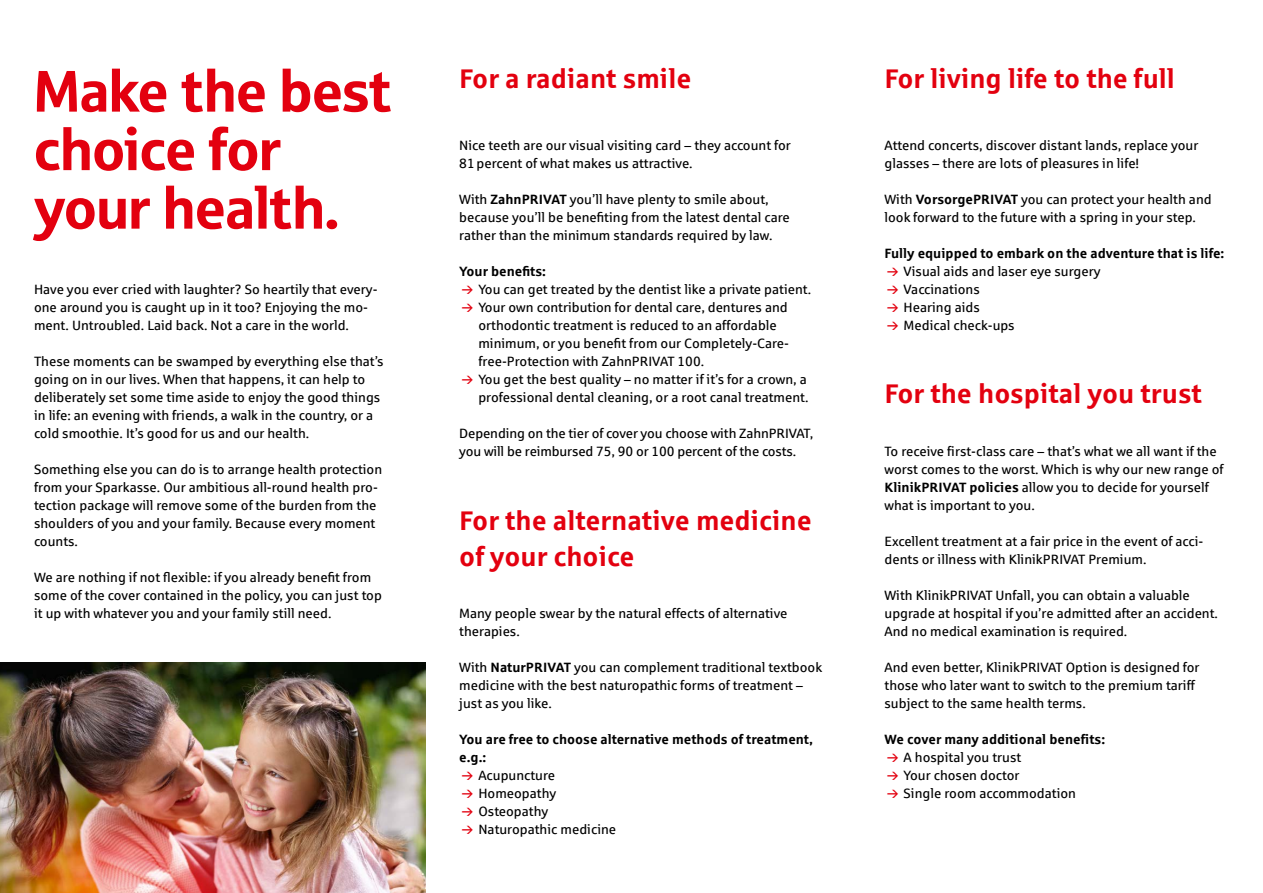
<style>
.page{position:relative;width:1263px;height:893px;background:#fff}
.page>*{position:absolute;margin:0;border:0;box-sizing:border-box;transform-origin:0 0}
.t1{font:58.5px/58.5px "Sparkasse Head";color:#e3000f}
.t2{font:700 27px/36px "Sparkasse Rg";color:#e3000f}
.t3{font:13.5px/18px "Sparkasse Rg";color:#000}
.t4{font:700 13.5px/18px "Sparkasse Rg";color:#000}
.s1{font-weight:700}
</style>
<div class="page">
<img style="left:0;top:663px;width:425px;height:230px">
<h1 class="t1" style="left:34px;top:60px;width:359px">Make the best choice for your health.</h1>
<h2 class="t2" style="left:459px;top:60px;width:234px">For a radiant smile</h2>
<p class="t3" style="left:459px;top:136px;width:333px">Nice teeth are our visual visiting card – they account for<br>81percent of what makes us attractive.</p>
<p class="t3" style="left:459px;top:190px;width:332px">With <span class="s1">ZahnPRIVAT</span> you’ll have plenty to smile about, because you’ll be benefiting from the latest dental care rather than the minimum standards required by law.</p>
<p class="t4" style="left:459px;top:262px;width:88px">Your benefits:</p>
<p class="t3" style="left:478px;top:280px;width:334px">You can get treated by the dentist like a private patient.<br>Your own contribution for dental care, dentures and orthodontic treatment is reduced to an affordable minimum, or you benefit from our Completely-Care&shy;free-Protection with ZahnPRIVAT 100.<br>You get the best quality – no matter if it’s for a crown, a professional dental cleaning, or a root canal treatment.</p>
<p class="t3" style="left:459px;top:424px;width:355px">Depending on the tier of cover you choose with ZahnPRIVAT, you will be reimbursed 75, 90 or 100 percent of the costs.</p>
<p class="t3" style="left:34px;top:280px;width:345px">Have you ever cried with laughter? So heartily that every&shy;one around you is caught up in it too? Enjoying the mo&shy;ment. Untroubled. Laid back. Not a care in the world.</p>
<p class="t3" style="left:34px;top:352px;width:351px">These moments can be swamped by everything else that’s going on in our lives. When that happens, it can help to deliberately set some time aside to enjoy the good things in life: an evening with friends, a walk in the country, or a cold smoothie. It’s good for us and our health.</p>
<p class="t3" style="left:34px;top:460px;width:350px">Something else you can do is to arrange health protection from your Sparkasse. Our ambitious all-round health pro&shy;tection package will remove some of the burden from the shoulders of you and your family. Because every moment counts.</p>
<p class="t3" style="left:34px;top:568px;width:349px">We are nothing if not flexible: if you already benefit from some of the cover contained in the policy, you can just top it up with whatever you and your family still need.</p>
<h2 class="t2" style="left:459px;top:502px;width:354px">For the alternative medicine of your choice</h2>
<p class="t3" style="left:459px;top:604px;width:330px">Many people swear by the natural effects of alternative therapies.</p>
<p class="t3" style="left:459px;top:658px;width:364px">With <span class="s1">NaturPRIVAT</span> you can complement traditional textbook medicine with the best naturopathic forms of treatment – just as you like.</p>
<p class="t4" style="left:459px;top:730px;width:355px">You are free to choose alternative methods of treatment, e.g.:</p>
<p class="t3" style="left:478px;top:766px;width:139px">Acupuncture<br>Homeopathy<br>Osteopathy<br>Naturopathic medicine</p>
<h2 class="t2" style="left:884px;top:60px;width:292px">For living life to the full</h2>
<p class="t3" style="left:884px;top:136px;width:315px">Attend concerts, discover distant lands, replace your glasses – there are lots of pleasures in life!</p>
<p class="t3" style="left:884px;top:190px;width:329px">With <span class="s1">VorsorgePRIVAT</span> you can protect your health and look forward to the future with a spring in your step.</p>
<p class="t4" style="left:884px;top:244px;width:341px">Fully equipped to embark on the adventure that is life:</p>
<p class="t3" style="left:904px;top:262px;width:198px">Visual aids and laser eye surgery<br>Vaccinations<br>Hearing aids<br>Medical check-ups</p>
<h2 class="t2" style="left:884px;top:375px;width:319px">For the hospital you trust</h2>
<p class="t3" style="left:884px;top:442px;width:341px">To receive first-class care – that’s what we all want if the worst comes to the worst. Which is why our new range of <span class="s1">KlinikPRIVAT policies</span> allow you to decide for yourself what is important to you.</p>
<p class="t3" style="left:884px;top:532px;width:320px">Excellent treatment at a fair price in the event of acci&shy;dents or illness with KlinikPRIVAT Premium.</p>
<p class="t3" style="left:884px;top:586px;width:335px">With KlinikPRIVAT Unfall, you can obtain a valuable upgrade at hospital if you’re admitted after an accident.<br>And no medical examination is required.</p>
<p class="t3" style="left:884px;top:658px;width:316px">And even better, KlinikPRIVAT Option is designed for those who later want to switch to the premium tariff subject to the same health terms.</p>
<p class="t4" style="left:884px;top:730px;width:222px">We cover many additional benefits:</p>
<p class="t3" style="left:904px;top:748px;width:174px">A hospital you trust<br>Your chosen doctor<br>Single room accommodation</p>
</div>
